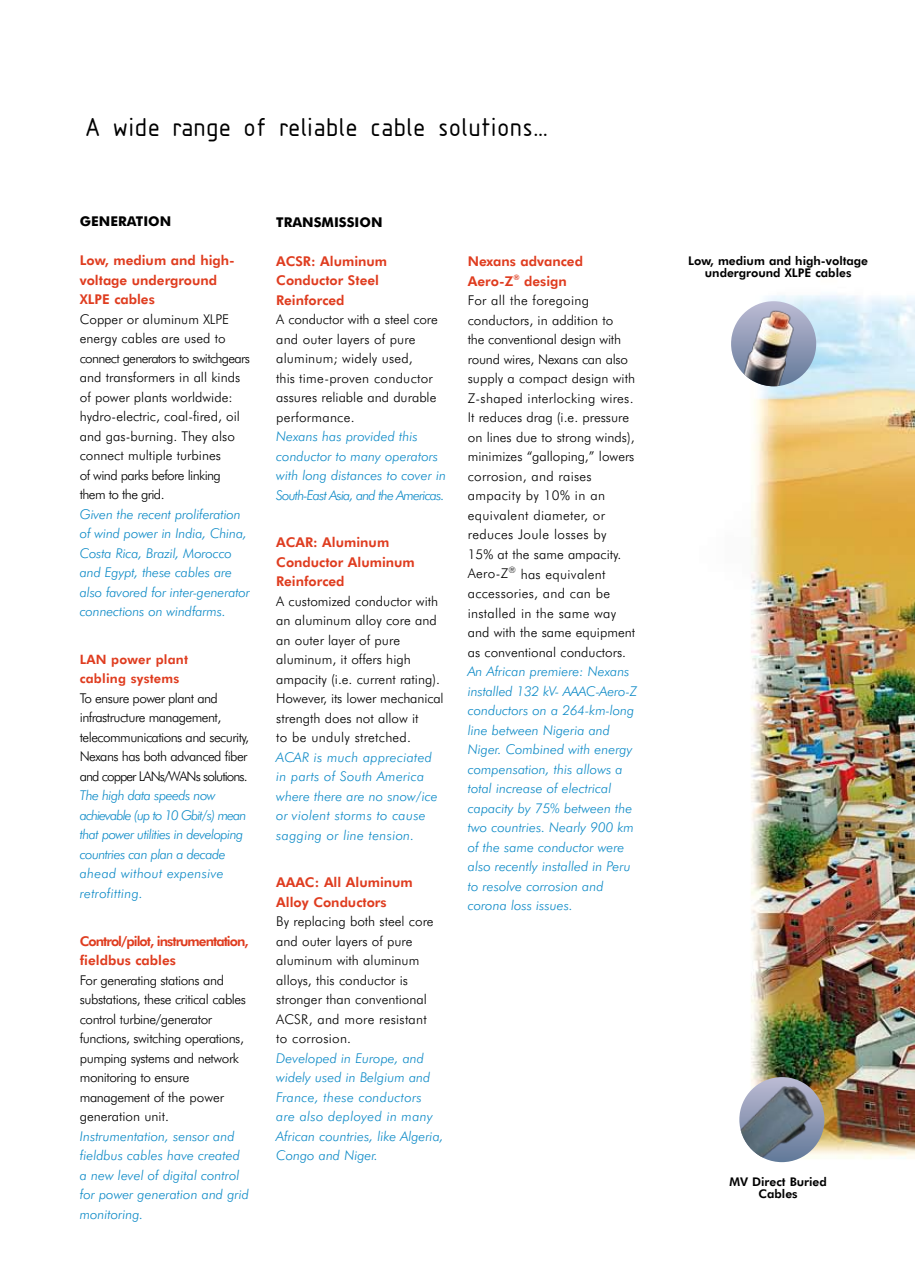
<style>
.page{position:relative;width:915px;height:1276px;background:#fff}
.page>*{position:absolute;margin:0;border:0;box-sizing:border-box;transform-origin:0 0}
.t1{font:27px "Isonorm 3098";letter-spacing:.05em;color:#000}
.t2{font:300 13.5px/19.5px "Futura BT";color:#000}
.t3{font:italic 300 13.5px/19.5px "Futura BT";color:#0b89c6}
.t4{font:300 13.5px/19.5px "Futura BT";letter-spacing:-.03em;color:#000}
.t5{font:800 13.5px/19.5px "Futura BT";color:#df3c1f}
.t6{font:italic 300 13.5px/19.5px "Futura BT";letter-spacing:-.04em;color:#0b89c6}
.t7{font:300 13.5px/19.5px "Futura BT";letter-spacing:-.04em;color:#000}
.t8{font:italic 300 13.5px/19.5px "Futura BT";letter-spacing:.02em;color:#0b89c6}
.t9{font:800 13.5px/19.5px "Futura BT";letter-spacing:-.07em;color:#df3c1f}
.t10{font:700 13.5px "Futura BT";color:#000}
.t11{font:800 12.9px/19.5px "Futura BT";letter-spacing:.015em;color:#df3c1f}
.t12{font:800 12px/12px "Futura BT";color:#000;text-align:center}
.s1{font-weight:800;color:#df3c1f}
</style>
<div class="page">
<img style="left:739px;top:295px;width:175px;height:868px">
<svg style="left:730px;top:301px;width:85px;height:85px"></svg>
<img style="left:740px;top:302px;width:57px;height:84px">
<img style="left:739px;top:1077px;width:85px;height:85px;border-radius:43px">
<h1 class="t1" style="left:86px;top:113px;width:462px">A wide range of reliable cable solutions…</h1>
<p class="t10" style="left:80px;top:213px;width:93px">GENERATION</p>
<p class="t5" style="left:80px;top:250px;width:156px">Low, medium and high&shy;voltage underground<br>XLPE cables</p>
<p class="t2" style="left:80px;top:309px;width:171px">Copper or aluminum XLPE energy cables are used to connect generators to switchgears and transformers in all kinds of power plants worldwide: hydro-electric, coal-fired, oil and gas-burning. They also connect multiple turbines<br>of wind parks before linking them to the grid.</p>
<p class="t3" style="left:80px;top:504px;width:172px">Given the recent proliferation of wind power in India, China,<br>Costa Rica, Brazil, Morocco and Egypt, these cables are also favored for inter-generator connections on windfarms.</p>
<p class="t11" style="left:80px;top:649px;width:110px">LAN power plant cabling systems</p>
<p class="t7" style="left:80px;top:688px;width:171px">To ensure power plant and infrastructure management, telecommunications and security,<br>Nexans has both advanced fiber and copper LANs/WANs solutions.</p>
<p class="t6" style="left:80px;top:786px;width:168px">The high data speeds now achievable (up to 10 Gbit/s) mean that power utilities in developing countries can plan a decade ahead without expensive retrofitting.</p>
<p class="t9" style="left:80px;top:931px;width:170px">Control/pilot, instrumentation, fieldbus cables</p>
<p class="t4" style="left:80px;top:970px;width:168px">For generating stations and substations, these critical cables control turbine/generator functions, switching operations, pumping systems and network monitoring to ensure management of the power generation unit.</p>
<p class="t3" style="left:80px;top:1125px;width:171px">Instrumentation, sensor and fieldbus cables have created a new level of digital control for power generation and grid monitoring.</p>
<p class="t10" style="left:276px;top:214px;width:108px">TRANSMISSION</p>
<p class="t5" style="left:276px;top:251px;width:112px">ACSR: Aluminum<br>Conductor Steel<br>Reinforced</p>
<p class="t2" style="left:276px;top:309px;width:163px">A conductor with a steel core and outer layers of pure aluminum; widely used,<br>this time-proven conductor assures reliable and durable performance.</p>
<p class="t3" style="left:276px;top:426px;width:171px">Nexans has provided this conductor to many operators with long distances to cover in<br>South-East Asia, and the Americas.</p>
<p class="t5" style="left:276px;top:532px;width:140px">ACAR: Aluminum<br>Conductor Aluminum<br>Reinforced</p>
<p class="t2" style="left:276px;top:591px;width:169px">A customized conductor with an aluminum alloy core and an outer layer of pure aluminum, it offers high ampacity (i.e. current rating).<br>However, its lower mechanical strength does not allow it<br>to be unduly stretched.</p>
<p class="t8" style="left:276px;top:747px;width:163px">ACAR is much appreciated in parts of South America where there are no snow/ice or violent storms to cause sagging or line tension.</p>
<p class="t5" style="left:276px;top:872px;width:138px">AAAC: All Aluminum<br>Alloy Conductors</p>
<p class="t2" style="left:276px;top:911px;width:159px">By replacing both steel core and outer layers of pure aluminum with aluminum alloys, this conductor is stronger than conventional<br>ACSR, and more resistant to corrosion.</p>
<p class="t3" style="left:276px;top:1048px;width:169px">Developed in Europe, and widely used in Belgium and<br>France, these conductors are also deployed in many<br>African countries, like Algeria,<br>Congo and Niger.</p>
<p class="t2" style="left:467px;top:252px;width:169px"><span class="s1">Nexans advanced<br>Aero-Z</span><sup>®</sup> <span class="s1">design<br></span>For all the foregoing conductors, in addition to<br>the conventional design with round wires, Nexans can also supply a compact design with<br>Z-shaped interlocking wires.<br>It reduces drag (i.e. pressure on lines due to strong winds), minimizes “galloping,” lowers corrosion, and raises ampacity by 10% in an equivalent diameter, or reduces Joule losses by<br>15% at the same ampacity.<br>Aero-Z<sup>®</sup> has equivalent accessories, and can be installed in the same way and with the same equipment as conventional conductors.</p>
<p class="t3" style="left:467px;top:661px;width:171px">An African premiere: Nexans installed 132 kV- AAAC-Aero-Z conductors on a 264-km-long line between Nigeria and<br>Niger. Combined with energy compensation, this allows a total increase of electrical capacity by 75% between the two countries. Nearly 900 km of the same conductor were also recently installed in Peru to resolve corrosion and corona loss issues.</p>
<p class="t12" style="left:687px;top:254px;width:181px">Low, medium and high-voltage underground XLPE cables</p>
<p class="t12" style="left:729px;top:1175px;width:99px">MV Direct Buried<br>Cables</p>
</div>
